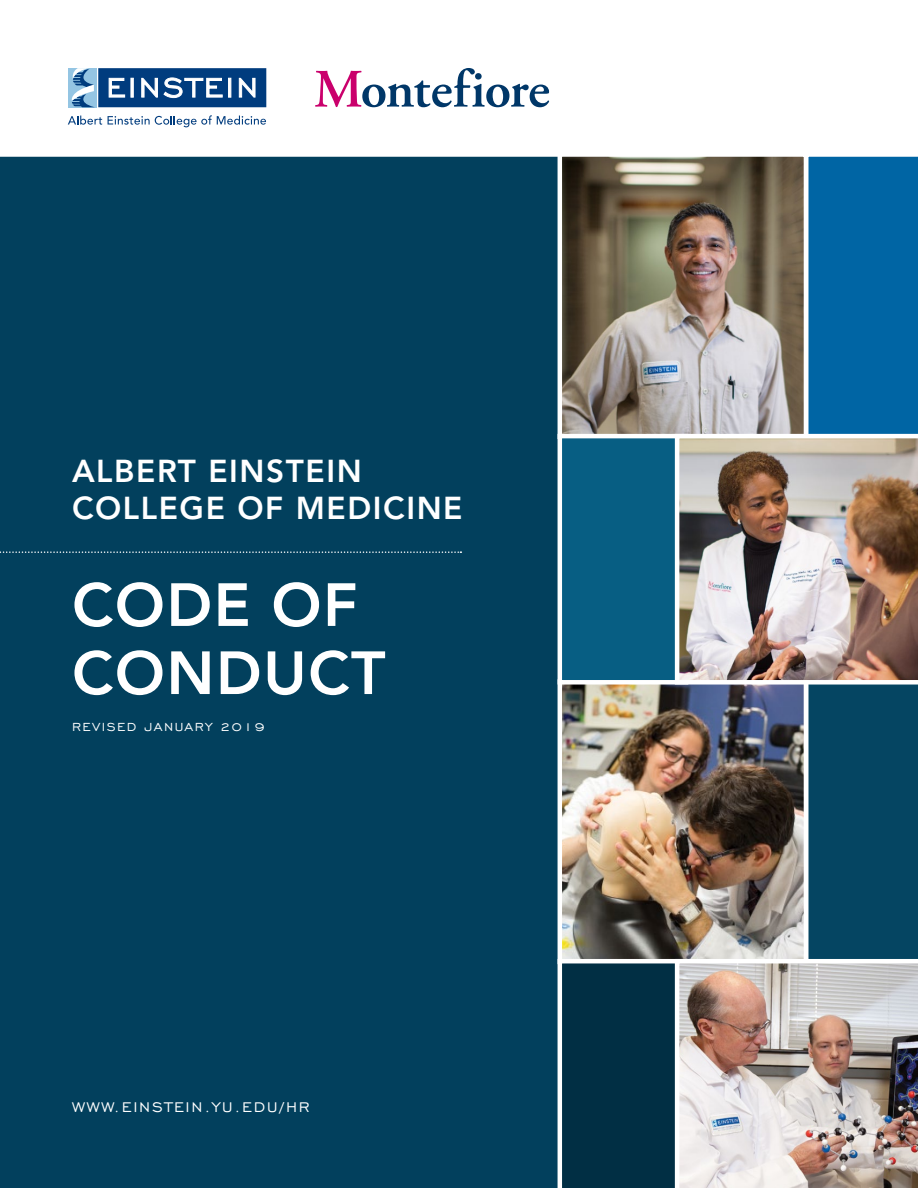
<style>
.page{position:relative;width:918px;height:1188px;background:#fff}
.page>*{position:absolute;margin:0;border:0;box-sizing:border-box;transform-origin:0 0}
.t1{font:800 60.3px/68.1px "Avenir";letter-spacing:.025em;color:#fff}
.t2{font:800 31.5px/37.5px "Avenir";letter-spacing:.05em;color:#fff}
.t3{font:18px "Engravers Gothic BT";letter-spacing:.1em;color:#fff}
.t4{font:15px "Engravers Gothic BT";letter-spacing:.1em;color:#fff}
</style>
<div class="page">
<div style="left:0;top:156px;width:558px;height:1032px;background:#02405d"></div>
<img style="left:563px;top:685px;width:240px;height:274px">
<div style="left:558px;top:679px;width:250px;height:285px;border:4px solid #fff"></div>
<img style="left:563px;top:157px;width:240px;height:277px">
<div style="left:558px;top:152px;width:250px;height:287px;border:4px solid #fff"></div>
<div style="left:804px;top:685px;width:114px;height:274px;background:#054562"></div>
<svg style="left:804px;top:152px;width:114px;height:282px;background:#0f6ea9"></svg>
<svg style="left:558px;top:959px;width:117px;height:229px;background:#123d51"></svg>
<div style="left:558px;top:434px;width:130px;height:251px;background:#075e83;border:4px solid #fff"></div>
<img style="left:675px;top:959px;width:243px;height:229px">
<img style="left:675px;top:434px;width:243px;height:251px">
<svg style="left:315px;top:68px;width:234px;height:39px"></svg>
<svg style="left:68px;top:68px;width:199px;height:40px"></svg>
<svg style="left:68px;top:116px;width:34px;height:9px"></svg>
<svg style="left:108px;top:115px;width:158px;height:12px"></svg>
<div style="left:68px;top:68px;width:29px;height:39px;background:#94c5e3"></div>
<div style="left:98px;top:68px;width:168px;height:39px;background:#003c7e"></div>
<svg style="left:109px;top:78px;width:16px;height:20px"></svg>
<div style="left:131px;top:78px;width:3px;height:19px;background:#fff;border:1px solid #fff"></div>
<svg style="left:141px;top:77px;width:82px;height:21px"></svg>
<div style="left:228px;top:78px;width:3px;height:19px;background:#fff;border:1px solid #fff"></div>
<svg style="left:239px;top:78px;width:16px;height:20px"></svg>
<svg style="left:71px;top:68px;width:23px;height:39px"></svg>
<svg style="left:0;top:551px;width:461px;height:2px"></svg>
<p class="t2" style="left:72px;top:452px;width:392px">ALBERT EINSTEIN<br>COLLEGE OF MEDICINE</p>
<h1 class="t1" style="left:72px;top:571px;width:315px">CODE OF<br>CONDUCT</h1>
<p class="t4" style="left:72px;top:719px;width:194px">REVISED JANUARY 2019</p>
<p class="t3" style="left:72px;top:1097px;width:239px">WWW.EINSTEIN.YU.EDU/HR</p>
</div>
